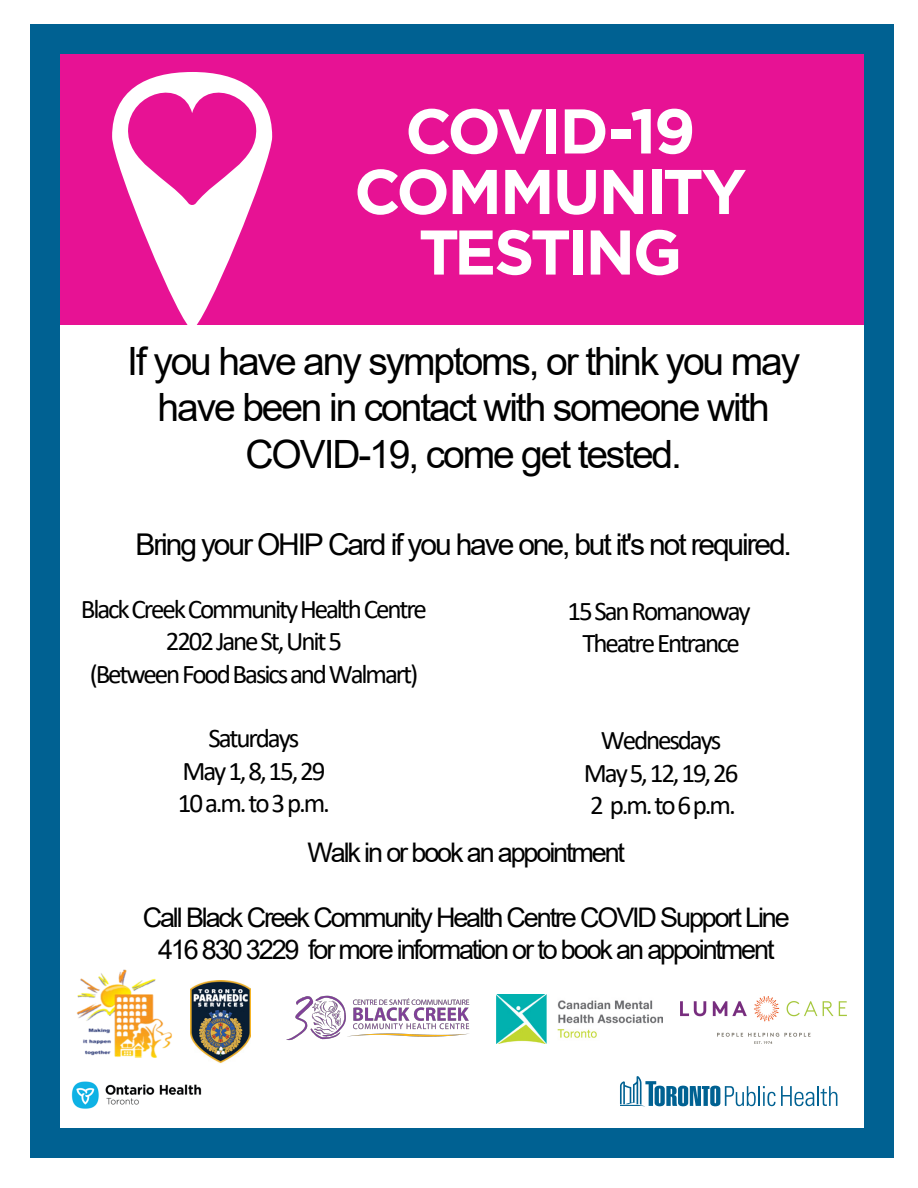
<style>
.page{position:relative;width:918px;height:1188px;background:#fff}
.page>*{position:absolute;margin:0;border:0;box-sizing:border-box;transform-origin:0 0}
.t1{font:700 63px/60.6px "Gotham";letter-spacing:-.045em;color:#fff;text-align:center}
.t2{font:39px/46.8px "Arial";letter-spacing:-.055em;color:#000;text-align:center}
.t3{font:30px "Arial";letter-spacing:-.07em;color:#000}
.t4{font:27px/32.4px "Calibri";letter-spacing:-.08em;color:#000;text-align:center}
.t5{font:27px/32.4px "Arial";letter-spacing:-.08em;color:#000;text-align:center}
.s1{font-style:inherit}
</style>
<div class="page">
<div style="left:30px;top:40px;width:864px;height:284px;background:#e71294"></div>
<div style="left:30px;top:24px;width:864px;height:1134px;border:30px solid #006192"></div>
<svg style="left:112px;top:72px;width:160px;height:253px"></svg>
<svg style="left:620px;top:1076px;width:136px;height:31px"></svg>
<hr style="left:758px;top:1086px;width:2px;height:20px;background:#006192">
<svg style="left:763px;top:1086px;width:74px;height:20px"></svg>
<img style="left:71px;top:1081px;width:131px;height:28px">
<img style="left:190px;top:981px;width:61px;height:82px">
<img style="left:497px;top:995px;width:165px;height:48px">
<img style="left:286px;top:995px;width:184px;height:46px">
<img style="left:680px;top:997px;width:167px;height:47px">
<img style="left:76px;top:970px;width:96px;height:88px">
<p class="t1" style="left:354px;top:103px;width:394px">COVID-19<br>COMMUNITY<br>TESTING</p>
<h2 class="t2" style="left:127px;top:337px;width:674px">If you have any symptoms, or think you may have been in contact with someone with<br>COVID-19, come get tested<span class="s1">.</span></h2>
<p class="t3" style="left:136px;top:524px;width:658px">Bring your OHIP Card if you have one, but it's not required<span class="s1">.</span></p>
<p class="t4" style="left:81px;top:592px;width:348px">Black Creek Community Health Centre<br>2202 Jane St, Unit 5<br>(Between Food Basics and Walmart)</p>
<p class="t4" style="left:568px;top:594px;width:185px">15 San Romanoway<br>Theatre Entrance</p>
<p class="t4" style="left:178px;top:722px;width:153px">Saturdays<br>May 1, 8,15, 29<br>10 a.m. to 3 p.m.</p>
<p class="t4" style="left:584px;top:723px;width:156px">Wednesdays<br>May 5, 12, 19, 26<br>2 p.m. to 6 p.m.</p>
<p class="t5" style="left:308px;top:836px;width:319px">Walk in or <span class="s1">book</span> an appointment</p>
<p class="t5" style="left:143px;top:901px;width:649px">Call Black Creek Community Health Centre COVID Support Line<br>416 8<span class="s1">3</span>0 3229 for more information <span class="s1">or to book an appointment</span></p>
</div>
